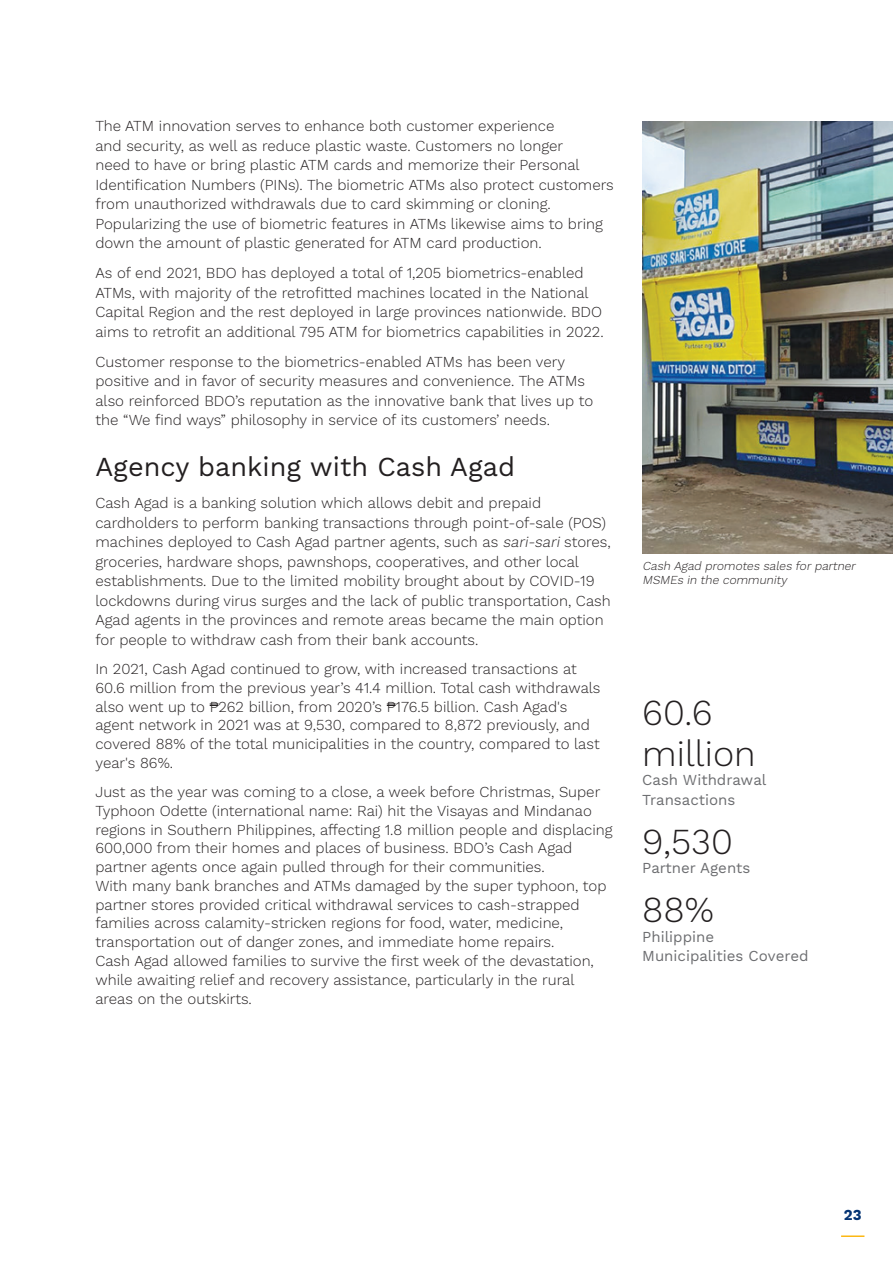
<style>
.page{position:relative;width:893px;height:1263px;background:#fff}
.page>*{position:absolute;margin:0;border:0;box-sizing:border-box;transform-origin:0 0}
.t1{font:300 36px/40.5px "Work Sans";color:#231f20}
.t2{font:27px "Work Sans";color:#231f20}
.t3{font:300 15px/19.5px "Work Sans";color:#231f20}
.t4{font:15px/19.5px "Work Sans";color:#6c6d70}
.t5{font:700 15px "Work Sans";color:#053474}
.t6{font:italic 300 12px/14.4px "Work Sans";color:#231f20}
.s1{font-style:italic}
</style>
<div class="page">
<svg style="left:210px;top:704px;width:8px;height:2px"></svg>
<svg style="left:387px;top:704px;width:9px;height:2px"></svg>
<img style="left:642px;top:122px;width:251px;height:432px">
<hr style="left:841px;top:1235px;width:23px;height:2px;background:#fcb814">
<p class="t3" style="left:95px;top:117px;width:520px">The ATM innovation serves to enhance both customer experience<br>and security, as well as reduce plastic waste. Customers no longer<br>need to have or bring plastic ATM cards and memorize their Personal Identification Numbers (PINs). The biometric ATMs also protect customers from unauthorized withdrawals due to card skimming or cloning.<br>Popularizing the use of biometric features in ATMs likewise aims to bring down the amount of plastic generated for ATM card production.</p>
<p class="t3" style="left:95px;top:264px;width:510px">As of end 2021, BDO has deployed a total of 1,205 biometrics-enabled ATMs, with majority of the retrofitted machines located in the National Capital Region and the rest deployed in large provinces nationwide. BDO aims to retrofit an additional 795 ATM for biometrics capabilities in 2022.</p>
<p class="t3" style="left:95px;top:353px;width:499px">Customer response to the biometrics-enabled ATMs has been very positive and in favor of security measures and convenience. The ATMs also reinforced BDO’s reputation as the innovative bank that lives up to the “We find ways” philosophy in service of its customers’ needs.</p>
<h2 class="t2" style="left:95px;top:451px;width:421px">Agency banking with Cash Agad</h2>
<p class="t3" style="left:95px;top:494px;width:517px">Cash Agad is a banking solution which allows debit and prepaid cardholders to perform banking transactions through point-of-sale (POS) machines deployed to Cash Agad partner agents, such as <span class="s1">sari-sari</span> stores, groceries, hardware shops, pawnshops, cooperatives, and other local establishments. Due to the limited mobility brought about by COVID-19 lockdowns during virus surges and the lack of public transportation, Cash Agad agents in the provinces and remote areas became the main option for people to withdraw cash from their bank accounts.</p>
<p class="t3" style="left:95px;top:660px;width:507px;line-height:18.8px">In 2021, Cash Agad continued to grow, with increased transactions at 60.6 million from the previous year’s 41.4 million. Total cash withdrawals also went up to P262 billion, from 2020’s P176.5 billion. Cash Agad's agent network in 2021 was at 9,530, compared to 8,872 previously, and covered 88% of the total municipalities in the country, compared to last year's 86%.</p>
<p class="t3" style="left:95px;top:783px;width:519px;line-height:18.8px">Just as the year was coming to a close, a week before Christmas, Super Typhoon Odette (international name: Rai) hit the Visayas and Mindanao regions in Southern Philippines, affecting 1.8 million people and displacing 600,000 from their homes and places of business. BDO’s Cash Agad partner agents once again pulled through for their communities.<br>With many bank branches and ATMs damaged by the super typhoon, top partner stores provided critical withdrawal services to cash-strapped families across calamity-stricken regions for food, water, medicine, transportation out of danger zones, and immediate home repairs.<br>Cash Agad allowed families to survive the first week of the devastation, while awaiting relief and recovery assistance, particularly in the rural areas on the outskirts.</p>
<p class="t6" style="left:643px;top:559px;width:217px">Cash Agad promotes sales for partner<br>MSMEs in the community</p>
<h1 class="t1" style="left:642px;top:694px;width:115px">60.6 million</h1>
<p class="t4" style="left:642px;top:771px;width:126px">Cash Withdrawal<br>Transactions</p>
<h1 class="t1" style="left:642px;top:823px;width:92px">9,530</h1>
<p class="t4" style="left:642px;top:859px;width:110px">Partner Agents</p>
<h1 class="t1" style="left:642px;top:891px;width:73px">88%</h1>
<p class="t4" style="left:642px;top:928px;width:168px">Philippine<br>Municipalities Covered</p>
<p class="t5" style="left:844px;top:1207px;width:19px">23</p>
</div>
